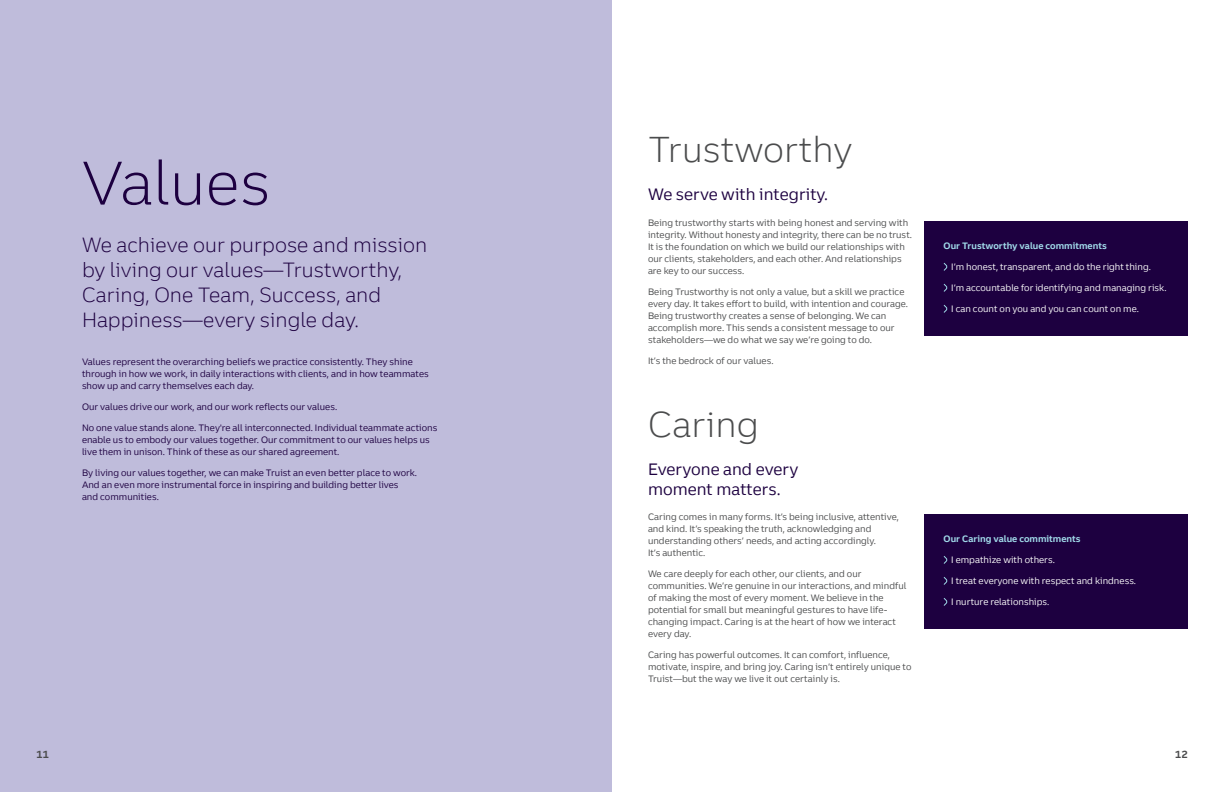
<style>
.page{position:relative;width:1224px;height:792px;background:#fff}
.page>*{position:absolute;margin:0;border:0;box-sizing:border-box;transform-origin:0 0}
.Big_Headline{font:300 60px "Truist Trio";color:#1d0040}
.Subhead{font:300 35px "Truist Trio";color:#4b4c4d}
.Dek{font:300 20px/25px "Truist Trio";color:#1d0040}
.Smaller_dek{font:16px/20px "Truist Trio";color:#1d0040}
.Dek-2{font:700 10px "Truist Trio";color:#4b4c4d}
.Body{font:9px/12px "Truist Trio";color:#4b4c4d}
.Body-2{font:9px/12px "Truist Trio";color:#1d0040}
.Body-3{font:9px "Truist Trio";color:#fff}
.Body-4{font:700 9px "Truist Trio";color:#a1dbea}
</style>
<div class="page">
<div style="left:0;top:0;width:612px;height:792px;background:#bfbcdb"></div>
<div style="left:924px;top:221px;width:264px;height:114px;background:#1d0040"></div>
<svg style="left:943px;top:262px;width:5px;height:9px"></svg>
<svg style="left:943px;top:283px;width:5px;height:9px"></svg>
<svg style="left:943px;top:304px;width:5px;height:9px"></svg>
<div style="left:924px;top:514px;width:264px;height:115px;background:#1d0040"></div>
<svg style="left:943px;top:556px;width:5px;height:8px"></svg>
<svg style="left:943px;top:577px;width:5px;height:8px"></svg>
<svg style="left:943px;top:598px;width:5px;height:8px"></svg>
<p class="Big_Headline" style="left:82px;top:147px;width:190px">Values</p>
<p class="Dek" style="left:82px;top:232px;width:347px">We achieve our purpose and mission by living our values—Trustworthy,<br>Caring, One Team, Success, and<br>Happiness—every single day.</p>
<p class="Body-2" style="left:82px;top:355px;width:348px">Values represent the overarching beliefs we practice consistently. They shine through in how we work, in daily interactions with clients, and in how teammates show up and carry themselves each day.</p>
<p class="Body-2" style="left:82px;top:400px;width:257px">Our values drive our work, and our work reflects our values.</p>
<p class="Body-2" style="left:82px;top:421px;width:357px">No one value stands alone. They're all interconnected. Individual teammate actions enable us to embody our values together. Our commitment to our values helps us live them in unison. Think of these as our shared agreement.</p>
<p class="Body-2" style="left:82px;top:466px;width:337px">By living our values together, we can make Truist an even better place to work.<br>And an even more instrumental force in inspiring and building better lives<br>and communities.</p>
<p class="Dek-2" style="left:36px;top:748px;width:15px">11</p>
<p class="Subhead" style="left:648px;top:129px;width:206px">Trustworthy</p>
<p class="Smaller_dek" style="left:648px;top:185px;width:182px">We serve with integrity.</p>
<p class="Body" style="left:648px;top:217px;width:266px">Being trustworthy starts with being honest and serving with integrity. Without honesty and integrity, there can be no trust.<br>It is the foundation on which we build our relationships with our clients, stakeholders, and each other. And relationships are key to our success.</p>
<p class="Body" style="left:648px;top:286px;width:262px">Being Trustworthy is not only a value, but a skill we practice every day. It takes effort to build, with intention and courage.<br>Being trustworthy creates a sense of belonging. We can accomplish more. This sends a consistent message to our stakeholders—we do what we say we’re going to do.</p>
<p class="Body" style="left:648px;top:355px;width:127px">It’s the bedrock of our values.</p>
<p class="Subhead" style="left:648px;top:403px;width:113px">Caring</p>
<p class="Smaller_dek" style="left:648px;top:459px;width:152px">Everyone and every moment matters.</p>
<p class="Body" style="left:648px;top:511px;width:252px">Caring comes in many forms. It’s being inclusive, attentive, and kind. It’s speaking the truth, acknowledging and understanding others’ needs, and acting accordingly.<br>It’s authentic.</p>
<p class="Body" style="left:648px;top:568px;width:260px">We care deeply for each other, our clients, and our communities. We’re genuine in our interactions, and mindful of making the most of every moment. We believe in the potential for small but meaningful gestures to have life&shy;changing impact. Caring is at the heart of how we interact every day.</p>
<p class="Body" style="left:648px;top:649px;width:265px">Caring has powerful outcomes. It can comfort, influence, motivate, inspire, and bring joy. Caring isn’t entirely unique to<br>Truist—but the way we live it out certainly is.</p>
<p class="Body-4" style="left:944px;top:240px;width:165px">Our Trustworthy value commitments</p>
<p class="Body-3" style="left:951px;top:261px;width:201px">I’m honest, transparent, and do the right thing.</p>
<p class="Body-3" style="left:951px;top:282px;width:217px">I’m accountable for identifying and managing risk.</p>
<p class="Body-3" style="left:951px;top:303px;width:189px">I can count on you and you can count on me.</p>
<p class="Body-4" style="left:944px;top:533px;width:139px">Our Caring value commitments</p>
<p class="Body-3" style="left:951px;top:554px;width:105px">I empathize with others.</p>
<p class="Body-3" style="left:951px;top:575px;width:186px">I treat everyone with respect and kindness.</p>
<p class="Body-3" style="left:951px;top:596px;width:100px">I nurture relationships.</p>
<p class="Dek-2" style="left:1175px;top:748px;width:15px">12</p>
</div>
